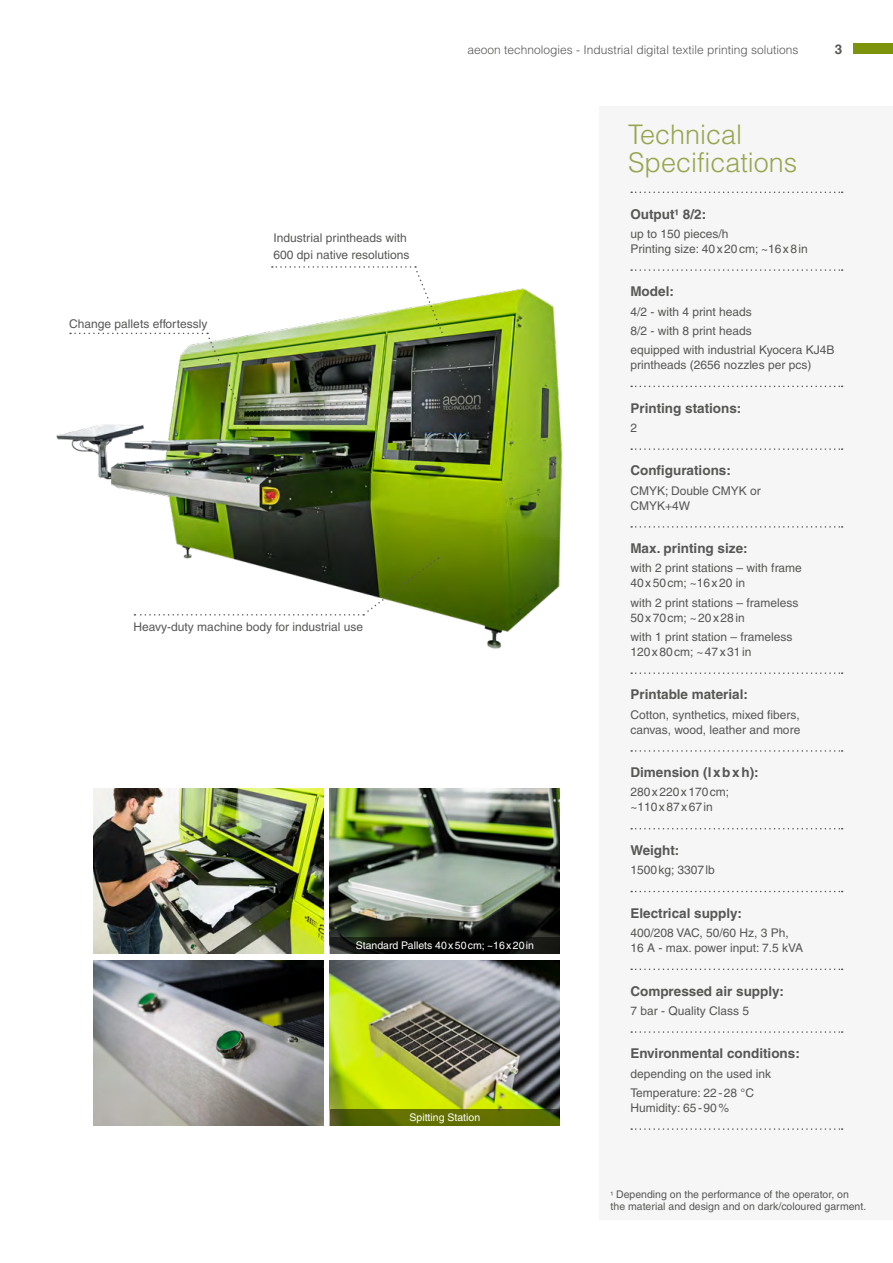
<style>
.page{position:relative;width:893px;height:1263px;background:#fff}
.page>*{position:absolute;margin:0;border:0;box-sizing:border-box;transform-origin:0 0}
.t1{font:300 27px/28.5px "Helvetica LT Pro";color:#97a54e}
.t2{font:700 13.5px "Helvetica LT Pro";color:#575756}
.t3{font:12px/15px "Helvetica LT Pro";color:#575756}
.t4{font:300 12px "Helvetica LT Pro";color:#575756}
.t5{font:10.5px/12.6px "Helvetica LT Pro";color:#575756}
.t6{font:10.5px "Helvetica LT Pro";color:#fff}
.s1{font-size:9px}
</style>
<div class="page">
<div style="left:600px;top:106px;width:293px;height:1114px;background:#f6f6f6"></div>
<img style="left:56px;top:288px;width:507px;height:361px">
<img style="left:94px;top:788px;width:229px;height:166px">
<img style="left:94px;top:960px;width:229px;height:165px">
<img style="left:330px;top:788px;width:230px;height:149px">
<img style="left:330px;top:960px;width:230px;height:149px">
<svg style="left:631px;top:192px;width:212px;height:1px"></svg>
<svg style="left:631px;top:269px;width:212px;height:2px"></svg>
<svg style="left:631px;top:386px;width:212px;height:1px"></svg>
<svg style="left:631px;top:448px;width:212px;height:2px"></svg>
<svg style="left:631px;top:526px;width:212px;height:2px"></svg>
<svg style="left:631px;top:672px;width:212px;height:2px"></svg>
<svg style="left:631px;top:750px;width:212px;height:2px"></svg>
<svg style="left:631px;top:828px;width:212px;height:1px"></svg>
<svg style="left:631px;top:891px;width:212px;height:1px"></svg>
<svg style="left:631px;top:968px;width:212px;height:2px"></svg>
<svg style="left:631px;top:1031px;width:212px;height:2px"></svg>
<svg style="left:631px;top:1128px;width:212px;height:2px"></svg>
<svg style="left:134px;top:557px;width:305px;height:58px"></svg>
<img style="left:272px;top:266px;width:194px;height:123px">
<img style="left:70px;top:333px;width:184px;height:108px">
<svg style="left:330px;top:937px;width:230px;height:17px;background:#0b0d0a"></svg>
<svg style="left:330px;top:1109px;width:230px;height:16px;background:#5a6902"></svg>
<div style="left:853px;top:44px;width:40px;height:10px;background:#7d930c"></div>
<p class="t4" style="left:468px;top:42px;width:332px">aeoon technologies - Industrial digital textile printing solutions</p>
<p class="t2" style="left:835px;top:41px;width:9px">3</p>
<p class="t3" style="left:69px;top:316px;width:140px">Change pallets effortessly</p>
<p class="t3" style="left:274px;top:230px;width:137px;line-height:16.5px">Industrial printheads with<br>600 dpi native resolutions</p>
<p class="t3" style="left:134px;top:619px;width:231px">Heavy-duty machine body for industrial use</p>
<p class="t6" style="left:356px;top:939px;width:180px">Standard Pallets 40x50cm; ~16x20in</p>
<p class="t6" style="left:410px;top:1111px;width:72px">Spitting Station</p>
<h1 class="t1" style="left:628px;top:120px;width:171px">Technical<br>Specifications</h1>
<p class="t2" style="left:630px;top:206px;width:77px">Output¹ 8/2:</p>
<p class="t3" style="left:630px;top:226px;width:179px">up to 150 pieces/h<br>Printing size: 40x20cm; ~16x8in</p>
<p class="t2" style="left:630px;top:283px;width:45px">Model:</p>
<p class="t3" style="left:630px;top:302px;width:205px;line-height:19.2px">4/2 - with 4 print heads<br>8/2 - with 8 print heads<br>equipped with industrial Kyocera KJ4B</p>
<p class="t3" style="left:630px;top:357px;width:182px">printheads (2656 nozzles per pcs)</p>
<p class="t2" style="left:630px;top:400px;width:113px">Printing stations:</p>
<p class="t3" style="left:630px;top:420px;width:8px">2</p>
<p class="t2" style="left:630px;top:462px;width:102px">Configurations:</p>
<p class="t3" style="left:630px;top:483px;width:132px">CMYK; Double CMYK or<br>CMYK+4W</p>
<p class="t2" style="left:630px;top:540px;width:119px">Max. printing size:</p>
<p class="t3" style="left:630px;top:561px;width:173px">with 2 print stations – with frame<br>40x50cm; ~16x20 in</p>
<p class="t3" style="left:630px;top:595px;width:170px">with 2 print stations – frameless<br>50x70cm; ~20x28in</p>
<p class="t3" style="left:630px;top:629px;width:164px">with 1 print station – frameless<br>120x80cm; ~47x31in</p>
<p class="t2" style="left:630px;top:686px;width:119px">Printable material:</p>
<p class="t3" style="left:630px;top:707px;width:171px">Cotton, synthetics, mixed fibers, canvas, wood, leather and more</p>
<p class="t2" style="left:630px;top:764px;width:130px">Dimension (lxbxh):</p>
<p class="t3" style="left:630px;top:785px;width:100px">280x220x170cm; ~110x87x67in</p>
<p class="t2" style="left:630px;top:842px;width:51px">Weight:</p>
<p class="t3" style="left:630px;top:862px;width:86px">1500kg; 3307lb</p>
<p class="t2" style="left:630px;top:905px;width:113px">Electrical supply:</p>
<p class="t3" style="left:630px;top:925px;width:174px">400/208 VAC, 50/60 Hz, 3 Ph,<br>16 A - max. power input: 7.5 kVA</p>
<p class="t2" style="left:630px;top:982px;width:155px">Compressed air supply:</p>
<p class="t3" style="left:630px;top:1003px;width:120px">7 bar - Quality Class 5</p>
<p class="t2" style="left:630px;top:1045px;width:171px">Environmental conditions:</p>
<p class="t3" style="left:630px;top:1064px;width:142px;line-height:19.2px">depending on the used ink<br>Temperature: 22-28 °C</p>
<p class="t3" style="left:630px;top:1100px;width:100px">Humidity: 65-90%</p>
<p class="t5" style="left:611px;top:1188px;width:257px"><span class="s1">¹</span> Depending on the performance of the operator, on<br>the material and design and on dark/coloured garment.</p>
</div>
